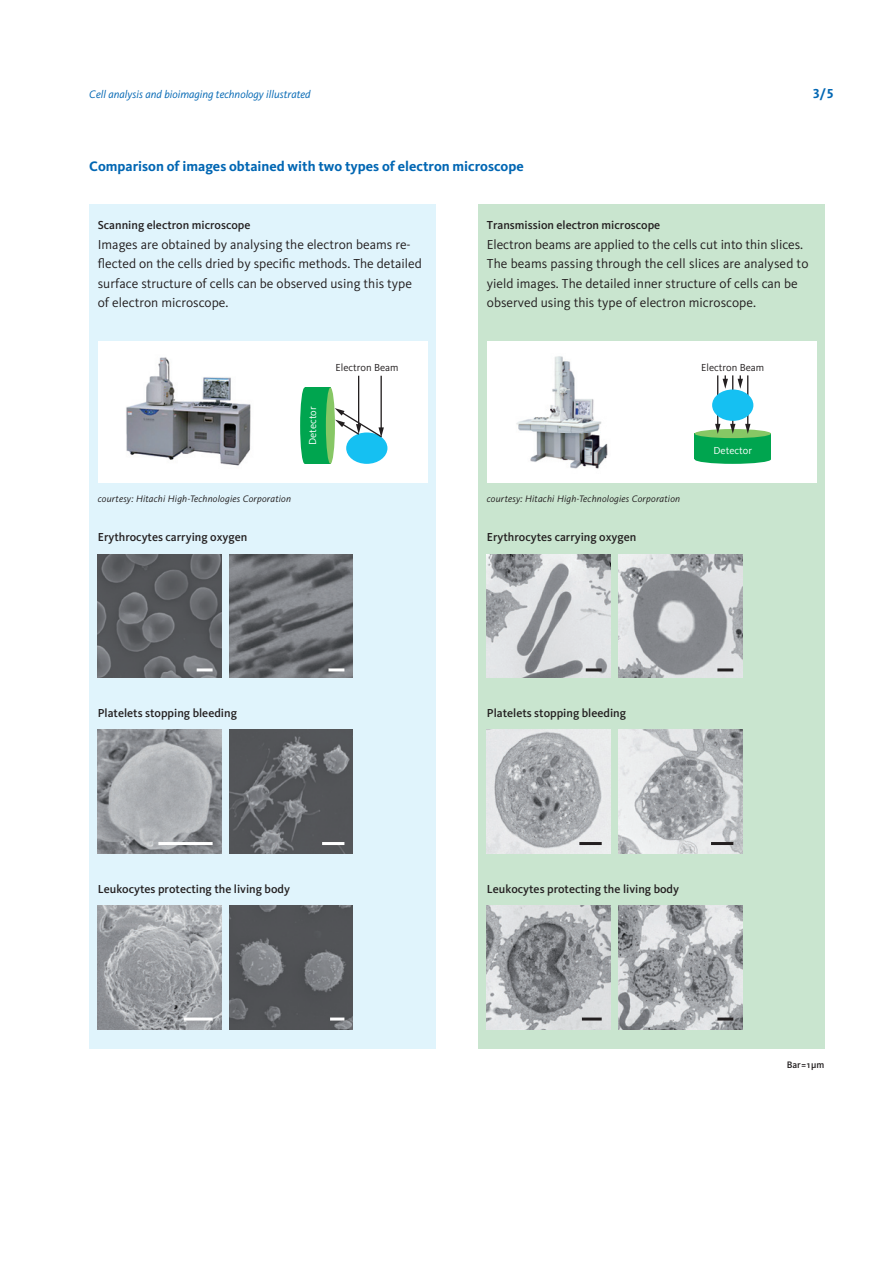
<style>
.page{position:relative;width:893px;height:1263px;background:#fff}
.page>*{position:absolute;margin:0;border:0;box-sizing:border-box;transform-origin:0 0}
.t1{font:700 14.25px "Kievit Pro";color:#0166b3}
.t2{font:13.5px/19.5px "Kievit Pro";color:#231f20}
.t3{font:700 13.5px "Kievit Pro";color:#0166b3}
.t4{font:500 12px "Kievit Pro";color:#231f20}
.t5{font:italic 11.25px "Kievit Pro";color:#0166b3}
.t6{font:10.5px "Kievit Pro";color:#231f20}
.t7{font:10.5px "Kievit Pro";color:#fff}
.t8{font:italic 9.75px "Kievit Pro";letter-spacing:.02em;color:#231f20}
.t9{font:500 9.75px "Kievit Pro";letter-spacing:.005em;color:#231f20}
</style>
<div class="page">
<div style="left:478px;top:204px;width:347px;height:844px;background:#c9e5cf"></div>
<div style="left:89px;top:204px;width:347px;height:844px;background:#e0f4fc"></div>
<div style="left:487px;top:341px;width:329px;height:142px;background:#fff"></div>
<div style="left:695px;top:455px;width:76px;height:9px;background:#00a54f;border-radius:50%"></div>
<div style="left:695px;top:434px;width:76px;height:25px;background:#00a54f"></div>
<div style="left:695px;top:429px;width:76px;height:9px;background:#87c765;border-radius:50%"></div>
<hr style="left:717px;top:375px;width:1px;height:51px;background:#231f20">
<svg style="left:715px;top:424px;width:5px;height:10px"></svg>
<hr style="left:747px;top:375px;width:1px;height:51px;background:#231f20">
<svg style="left:745px;top:424px;width:5px;height:10px"></svg>
<hr style="left:732px;top:375px;width:1px;height:51px;background:#231f20">
<svg style="left:730px;top:424px;width:5px;height:10px"></svg>
<svg style="left:738px;top:375px;width:5px;height:14px"></svg>
<svg style="left:723px;top:375px;width:5px;height:14px"></svg>
<div style="left:712px;top:389px;width:41px;height:32px;background:#15c0f2;border-radius:50%"></div>
<img style="left:516px;top:356px;width:92px;height:113px">
<div style="left:98px;top:341px;width:329px;height:142px;background:#fff"></div>
<div style="left:300px;top:387px;width:9px;height:77px;background:#00a54f;border-radius:50%"></div>
<div style="left:305px;top:387px;width:25px;height:77px;background:#00a54f"></div>
<div style="left:326px;top:387px;width:9px;height:77px;background:#87c765;border-radius:50%"></div>
<div style="left:346px;top:432px;width:41px;height:32px;background:#15c0f2;border-radius:50%"></div>
<hr style="left:380px;top:376px;width:2px;height:53px;background:#231f20">
<hr style="left:358px;top:376px;width:1px;height:50px;background:#231f20">
<svg style="left:335px;top:408px;width:49px;height:31px"></svg>
<img style="left:126px;top:357px;width:125px;height:109px">
<img style="left:98px;top:554px;width:123px;height:124px">
<hr style="left:197px;top:668px;width:16px;height:3px;background:#fff">
<img style="left:230px;top:554px;width:123px;height:124px">
<hr style="left:328px;top:668px;width:16px;height:3px;background:#fff">
<img style="left:487px;top:554px;width:123px;height:124px">
<hr style="left:586px;top:668px;width:16px;height:3px;background:#231f20">
<img style="left:619px;top:554px;width:123px;height:124px">
<hr style="left:717px;top:668px;width:16px;height:3px;background:#231f20">
<img style="left:619px;top:730px;width:123px;height:123px">
<hr style="left:711px;top:842px;width:22px;height:3px;background:#231f20">
<img style="left:487px;top:730px;width:123px;height:123px">
<hr style="left:579px;top:842px;width:23px;height:3px;background:#231f20">
<img style="left:230px;top:906px;width:123px;height:123px">
<hr style="left:330px;top:1017px;width:14px;height:3px;background:#fff">
<img style="left:98px;top:906px;width:123px;height:123px">
<hr style="left:184px;top:1017px;width:29px;height:3px;background:#fff">
<img style="left:619px;top:906px;width:123px;height:123px">
<hr style="left:717px;top:1017px;width:16px;height:3px;background:#231f20">
<img style="left:487px;top:906px;width:123px;height:123px">
<hr style="left:582px;top:1017px;width:20px;height:3px;background:#231f20">
<img style="left:230px;top:730px;width:123px;height:123px">
<hr style="left:322px;top:842px;width:22px;height:3px;background:#fff">
<img style="left:98px;top:730px;width:123px;height:123px">
<hr style="left:158px;top:842px;width:55px;height:3px;background:#fff">
<p class="t5" style="left:89px;top:87px;width:223px">Cell analysis and bioimaging technology illustrated</p>
<p class="t1" style="left:89px;top:158px;width:436px">Comparison of images obtained with two types of electron microscope</p>
<p class="t3" style="left:813px;top:85px;width:22px">3/5</p>
<p class="t4" style="left:98px;top:218px;width:154px">Scanning electron microscope</p>
<p class="t2" style="left:98px;top:235px;width:326px">Images are obtained by analysing the electron beams re&shy;flected on the cells dried by specific methods. The detailed surface structure of cells can be observed using this type of electron microscope.</p>
<p class="t7" style="left:306px;top:445px;width:40px;rotate:-90deg">Detector</p>
<p class="t6" style="left:335px;top:361px;width:65px">Electron Beam</p>
<p class="t4" style="left:487px;top:218px;width:175px">Transmission electron microscope</p>
<p class="t2" style="left:487px;top:235px;width:323px">Electron beams are applied to the cells cut into thin slices.<br>The beams passing through the cell slices are analysed to yield images. The detailed inner structure of cells can be observed using this type of electron microscope.</p>
<p class="t6" style="left:701px;top:361px;width:65px">Electron Beam</p>
<p class="t7" style="left:713px;top:444px;width:40px">Detector</p>
<p class="t8" style="left:98px;top:493px;width:195px">courtesy: Hitachi High-Technologies Corporation</p>
<p class="t8" style="left:487px;top:493px;width:195px">courtesy: Hitachi High-Technologies Corporation</p>
<p class="t4" style="left:98px;top:530px;width:151px">Erythrocytes carrying oxygen</p>
<p class="t4" style="left:487px;top:530px;width:151px">Erythrocytes carrying oxygen</p>
<p class="t4" style="left:98px;top:706px;width:141px">Platelets stopping bleeding</p>
<p class="t4" style="left:487px;top:706px;width:141px">Platelets stopping bleeding</p>
<p class="t4" style="left:98px;top:881px;width:194px">Leukocytes protecting the living body</p>
<p class="t4" style="left:487px;top:881px;width:194px">Leukocytes protecting the living body</p>
<p class="t9" style="left:787px;top:1059px;width:39px">Bar=1µm</p>
</div>
